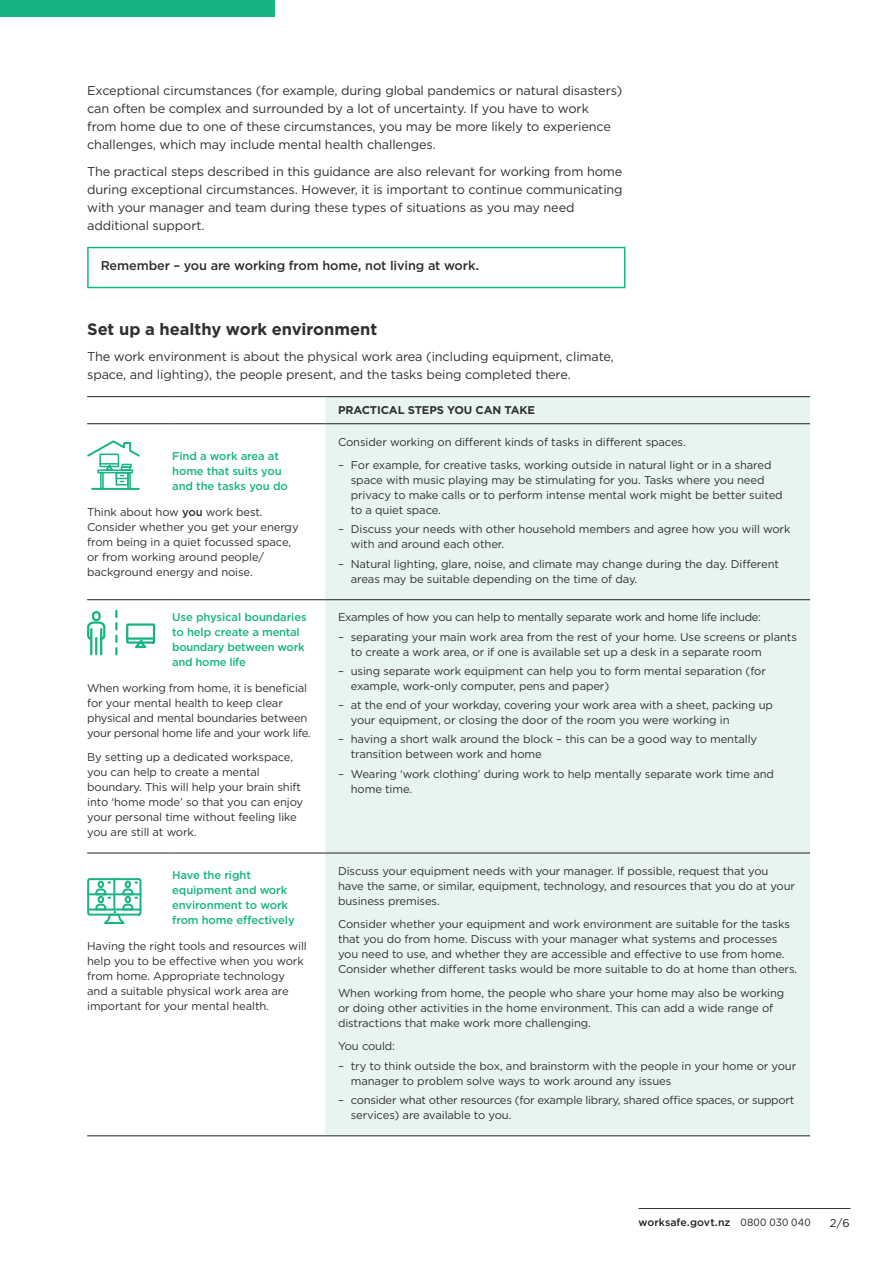
<style>
.page{position:relative;width:893px;height:1263px;background:#fff}
.page>*{position:absolute;margin:0;border:0;box-sizing:border-box;transform-origin:0 0}
.t1{font:700 16.5px "Gotham";letter-spacing:-.005em;color:#312f30}
.t2{font:12.75px/18px "Gotham";letter-spacing:-.01em;color:#312f30}
.t3{font:500 12.75px "Gotham";letter-spacing:-.01em;color:#312f30}
.t4{font:11.25px/15px "Gotham";letter-spacing:-.01em;color:#312f30}
.t5{font:500 11.25px/15px "Gotham";letter-spacing:-.01em;color:#16b484}
.t6{font:700 11.25px "Gotham";letter-spacing:-.01em;color:#312f30}
.t7{font:11.25px "Gotham";color:#231f20}
.t8{font:500 10.5px "Gotham";letter-spacing:.005em;color:#231f20}
.s1{font-weight:500}
.s2{font-weight:400}
</style>
<div class="page">
<hr style="left:639px;top:1208px;width:211px;height:1px;background:#312f30">
<div style="left:0;top:0;width:274px;height:17px;background:#16b484"></div>
<hr style="left:87px;top:247px;width:538px;height:1px;background:#16b484">
<hr style="left:87px;top:248px;width:2px;height:39px;background:#16b484">
<hr style="left:624px;top:248px;width:1px;height:39px;background:#16b484">
<hr style="left:87px;top:287px;width:538px;height:1px;background:#16b484">
<div style="left:325px;top:397px;width:485px;height:738px;background:#e8f5ef"></div>
<hr style="left:87px;top:599px;width:85px;height:1px;background:#231f20">
<hr style="left:172px;top:599px;width:153px;height:1px;background:#231f20">
<hr style="left:325px;top:599px;width:485px;height:1px;background:#231f20">
<hr style="left:87px;top:853px;width:85px;height:1px;background:#231f20">
<hr style="left:172px;top:853px;width:153px;height:1px;background:#231f20">
<hr style="left:325px;top:853px;width:485px;height:1px;background:#231f20">
<hr style="left:87px;top:423px;width:85px;height:1px;background:#231f20">
<hr style="left:172px;top:423px;width:153px;height:1px;background:#231f20">
<hr style="left:325px;top:423px;width:485px;height:1px;background:#231f20">
<hr style="left:87px;top:396px;width:85px;height:1px;background:#231f20">
<hr style="left:172px;top:396px;width:153px;height:1px;background:#231f20">
<hr style="left:325px;top:396px;width:485px;height:1px;background:#231f20">
<hr style="left:325px;top:1135px;width:485px;height:1px;background:#231f20">
<hr style="left:87px;top:1135px;width:85px;height:1px;background:#231f20">
<hr style="left:172px;top:1135px;width:153px;height:1px;background:#231f20">
<div style="left:127px;top:472px;width:4px;height:17px;border:2px solid #16b484"></div>
<div style="left:100px;top:472px;width:4px;height:17px;border:2px solid #16b484"></div>
<div style="left:116px;top:472px;width:13px;height:13px;border:2px solid #16b484"></div>
<hr style="left:92px;top:488px;width:47px;height:2px;background:#16b484">
<svg style="left:87px;top:440px;width:53px;height:42px"></svg>
<div style="left:87px;top:878px;width:54px;height:37px;border:2px solid #16b484;border-radius:2px"></div>
<hr style="left:88px;top:908px;width:52px;height:2px;background:#16b484">
<hr style="left:113px;top:879px;width:2px;height:30px;background:#16b484">
<hr style="left:88px;top:893px;width:52px;height:2px;background:#16b484">
<svg style="left:94px;top:881px;width:43px;height:44px"></svg>
<div style="left:125px;top:881px;width:6px;height:7px;border:2px solid #16b484;border-radius:2px"></div>
<div style="left:126px;top:623px;width:29px;height:21px;border:2px solid #16b484"></div>
<hr style="left:127px;top:637px;width:27px;height:3px;background:#16b484">
<svg style="left:133px;top:640px;width:18px;height:9px"></svg>
<div style="left:92px;top:611px;width:9px;height:10px;border:2px solid #16b484;border-radius:3px"></div>
<svg style="left:87px;top:620px;width:19px;height:34px"></svg>
<svg style="left:115px;top:611px;width:3px;height:43px"></svg>
<p class="t2" style="left:87px;top:81px;width:537px">Exceptional circumstances (for example, during global pandemics or natural disasters) can often be complex and surrounded by a lot of uncertainty. If you have to work<br>from home due to one of these circumstances, you may be more likely to experience challenges, which may include mental health challenges.</p>
<p class="t2" style="left:87px;top:162px;width:537px">The practical steps described in this guidance are also relevant for working from home during exceptional circumstances. However, it is important to continue communicating with your manager and team during these types of situations as you may need additional support.</p>
<p class="t3" style="left:101px;top:258px;width:380px">Remember – you are working from home, not living at work.</p>
<h1 class="t1" style="left:87px;top:318px;width:292px">Set up a healthy work environment</h1>
<p class="t2" style="left:87px;top:347px;width:528px">The work environment is about the physical work area (including equipment, climate, space, and lighting), the people present, and the tasks being completed there.</p>
<p class="t6" style="left:338px;top:403px;width:199px">PRACTICAL STEPS YOU CAN TAKE</p>
<p class="t5" style="left:172px;top:448px;width:117px">Find a work area at home that suits you and the tasks you do</p>
<p class="t4" style="left:338px;top:434px;width:349px">Consider working on different kinds of tasks in different spaces.</p>
<p class="t4" style="left:351px;top:457px;width:433px;text-indent:-13px">– For example, for creative tasks, working outside in natural light or in a shared space with music playing may be stimulating for you. Tasks where you need privacy to make calls or to perform intense mental work might be better suited to a quiet space.</p>
<p class="t4" style="left:351px;top:522px;width:441px;text-indent:-13px">– Discuss your needs with other household members and agree how you will work with and around each other.</p>
<p class="t4" style="left:351px;top:556px;width:430px;text-indent:-13px">– Natural lighting, glare, noise, and climate may change during the day. Different areas may be suitable depending on the time of day.</p>
<p class="t4" style="left:87px;top:504px;width:213px">Think about how <span class="s1">you</span> work best.<br>Consider whether you get your energy from being in a quiet focussed space, or from working around people/ background energy and noise.</p>
<p class="t5" style="left:172px;top:610px;width:136px">Use physical boundaries to help create a mental boundary between work and home life</p>
<p class="t4" style="left:338px;top:610px;width:425px">Examples of how you can help to mentally separate work and home life include:</p>
<p class="t4" style="left:351px;top:629px;width:448px;text-indent:-13px">– separating your main work area from the rest of your home. Use screens or plants to create a work area, or if one is available set up a desk in a separate room</p>
<p class="t4" style="left:351px;top:663px;width:417px;text-indent:-13px">– using separate work equipment can help you to form mental separation (for example, work-only computer, pens and paper)</p>
<p class="t4" style="left:351px;top:697px;width:424px;text-indent:-13px">– at the end of your workday, covering your work area with a sheet, packing up your equipment, or closing the door of the room you were working in</p>
<p class="t4" style="left:351px;top:732px;width:408px;text-indent:-13px">– having a short walk around the block – this can be a good way to mentally transition between work and home</p>
<p class="t4" style="left:351px;top:766px;width:425px;text-indent:-13px">– Wearing ‘work clothing’ during work to help mentally separate work time and home time.</p>
<p class="t4" style="left:87px;top:681px;width:225px">When working from home, it is beneficial for your mental health to keep clear physical and mental boundaries between your personal home life and your work life.</p>
<p class="t4" style="left:87px;top:749px;width:218px">By setting up a dedicated workspace, you can help to create a mental boundary. This will help your brain shift into ‘home mode’ so that you can enjoy your personal time without feeling like you are still at work.</p>
<p class="t5" style="left:172px;top:867px;width:124px">Have the right equipment and work environment to work from home effectively</p>
<p class="t4" style="left:338px;top:863px;width:458px">Discuss your equipment needs with your manager. If possible, request that you have the same, or similar, equipment, technology, and resources that you do at your business premises.</p>
<p class="t4" style="left:338px;top:916px;width:461px">Consider whether your equipment and work environment are suitable for the tasks that you do from home. Discuss with your manager what systems and processes you need to use, and whether they are accessible and effective to use from home.<br>Consider whether different tasks would be more suitable to do at home than others.</p>
<p class="t4" style="left:338px;top:985px;width:448px">When working from home, the people who share your home may also be working or doing other activities in the home environment. This can add a wide range of distractions that make work more challenging.</p>
<p class="t4" style="left:338px;top:1038px;width:59px">You could:</p>
<p class="t4" style="left:351px;top:1058px;width:447px;text-indent:-13px">– try to think outside the box, and brainstorm with the people in your home or your manager to problem solve ways to work around any issues</p>
<p class="t4" style="left:351px;top:1092px;width:445px;text-indent:-13px">– consider what other resources (for example library, shared office spaces, or support services) are available to you.</p>
<p class="t4" style="left:87px;top:938px;width:221px">Having the right tools and resources will help you to be effective when you work from home. Appropriate technology and a suitable physical work area are important for your mental health.</p>
<p class="t8" style="left:639px;top:1215px;width:174px">worksafe.govt.nz <span class="s2">0800 030 040</span></p>
<p class="t7" style="left:830px;top:1215px;width:21px">2/6</p>
</div>
